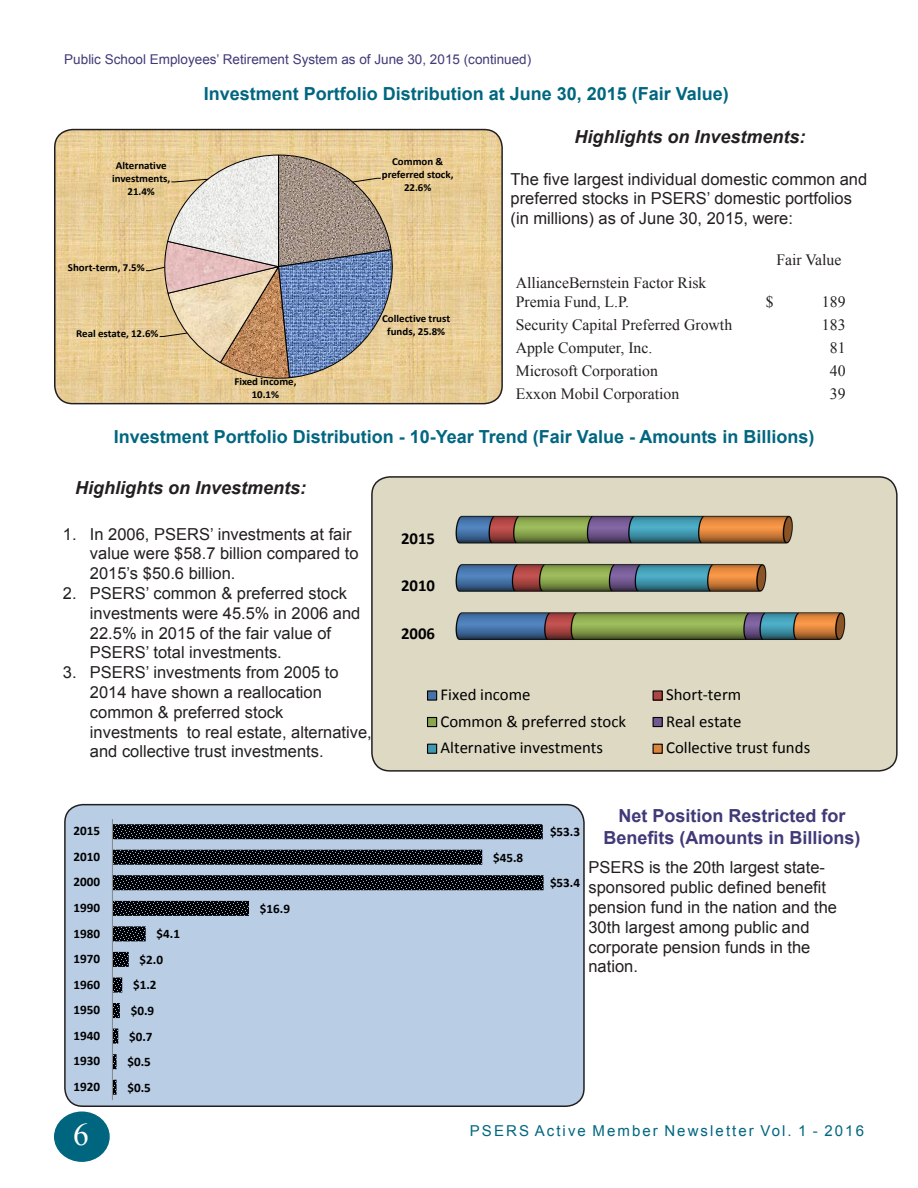
<style>
.page{position:relative;width:918px;height:1188px;background:#fff}
.page>*{position:absolute;margin:0;border:0;box-sizing:border-box;transform-origin:0 0}
.t1{font:31.5px "Times New Roman";color:#fff}
.t2{font:700 18px "Arial";color:#006680}
.t3{font:700 18px/21.6px "Arial";color:#403a77;text-align:center}
.t4{font:italic 700 18px "Arial";color:#231f20}
.t5{font:16.65px "Calibri";color:#000}
.t6{font:700 16.65px "Calibri";letter-spacing:-.005em;color:#000}
.t7{font:16.5px/19.8px "Arial";color:#231f20}
.t8{font:15.75px/18.9px "Times New Roman";color:#231f20}
.t9{font:15px "Arial";letter-spacing:.14em;color:#006680}
.t10{font:13.5px "Arial";color:#403a77}
.t11{font:700 13.05px/25.5px "Calibri";color:#000;text-align:justify}
.t12{font:700 10.65px/13px "Calibri";color:#000;text-align:center}
</style>
<div class="page">
<div style="left:55px;top:1112px;width:54px;height:49px;background:#006680;border-radius:50%"></div>
<div style="left:54px;top:1112px;width:56px;height:50px;border:2px solid #006680;border-radius:50%"></div>
<svg style="left:55px;top:130px;width:447px;height:274px;background:#e8cc94"></svg>
<svg style="left:145px;top:155px;width:256px;height:225px;background:#c0b3a4"></svg>
<div style="left:54px;top:129px;width:449px;height:275px;border:2px solid #231f20;border-radius:18px"></div>
<div style="left:65px;top:805px;width:519px;height:301px;background:#b9cde5"></div>
<div style="left:113px;top:819px;width:443px;height:281px;background:#b9cde5"></div>
<svg style="left:113px;top:824px;width:431px;height:271px;background:#99abbf"></svg>
<hr style="left:112px;top:819px;width:1px;height:281px;background:#868686">
<div style="left:64px;top:804px;width:521px;height:303px;border:2px solid #231f20;border-radius:18px"></div>
<div style="left:372px;top:477px;width:523px;height:294px;background:#ddd9c3"></div>
<div style="left:389px;top:494px;width:491px;height:166px;background:#ddd9c3"></div>
<img style="left:455px;top:515px;width:391px;height:125px">
<div style="left:427px;top:690px;width:10px;height:11px;background:#4572a7;border:1px solid #000"></div>
<div style="left:653px;top:691px;width:9px;height:9px;background:#aa4643"></div>
<div style="left:653px;top:690px;width:10px;height:11px;border:1px solid #000"></div>
<div style="left:427px;top:717px;width:10px;height:10px;background:#89a54e;border:1px solid #000"></div>
<div style="left:653px;top:718px;width:9px;height:9px;background:#71588f"></div>
<div style="left:653px;top:717px;width:10px;height:10px;border:1px solid #000"></div>
<div style="left:427px;top:744px;width:10px;height:10px;background:#4198af;border:1px solid #000"></div>
<div style="left:653px;top:744px;width:9px;height:9px;background:#db843d"></div>
<div style="left:653px;top:744px;width:10px;height:10px;border:1px solid #000"></div>
<div style="left:371px;top:476px;width:527px;height:296px;border:2px solid #231f20;border-radius:18px"></div>
<p class="t10" style="left:64px;top:50px;width:468px">Public School Employees’ Retirement System as of June 30, 2015 (continued)</p>
<p class="t2" style="left:204px;top:81px;width:527px">Investment Portfolio Distribution at June 30, 2015 (Fair Value)</p>
<p class="t12" style="left:112px;top:159px;width:60px">Alternative investments,<br>21.4%</p>
<p class="t12" style="left:68px;top:261px;width:78px">Short-term, 7.5%</p>
<p class="t12" style="left:76px;top:326px;width:84px">Real estate, 12.6%</p>
<p class="t12" style="left:234px;top:375px;width:64px">Fixed income,<br>10.1%</p>
<p class="t12" style="left:382px;top:155px;width:73px">Common &amp; preferred stock,<br>22.6%</p>
<p class="t12" style="left:382px;top:312px;width:70px">Collective trust funds, 25.8%</p>
<p class="t4" style="left:575px;top:125px;width:233px">Highlights on Investments:</p>
<p class="t7" style="left:511px;top:169px;width:358px">The five largest individual domestic common and preferred stocks in PSERS’ domestic portfolios (in millions) as of June 30, 2015, were:</p>
<p class="t8" style="left:776px;top:251px;width:66px">Fair Value</p>
<p class="t8" style="left:516px;top:273px;width:192px">AllianceBernstein Factor Risk<br>Premia Fund, L.P.</p>
<p class="t8" style="left:766px;top:292px;width:9px">$</p>
<p class="t8" style="left:822px;top:292px;width:25px">189</p>
<p class="t8" style="left:516px;top:315px;width:218px">Security Capital Preferred Growth</p>
<p class="t8" style="left:822px;top:315px;width:25px">183</p>
<p class="t8" style="left:516px;top:338px;width:138px">Apple Computer, Inc.</p>
<p class="t8" style="left:830px;top:338px;width:17px">81</p>
<p class="t8" style="left:516px;top:361px;width:144px">Microsoft Corporation</p>
<p class="t8" style="left:830px;top:361px;width:17px">40</p>
<p class="t8" style="left:516px;top:384px;width:165px">Exxon Mobil Corporation</p>
<p class="t8" style="left:830px;top:384px;width:17px">39</p>
<p class="t2" style="left:114px;top:424px;width:702px">Investment Portfolio Distribution - 10-Year Trend (Fair Value - Amounts in Billions)</p>
<p class="t4" style="left:75px;top:476px;width:233px">Highlights on Investments:</p>
<p class="t7" style="left:90px;top:524px;width:270px;text-indent:-27px">1. In 2006, PSERS’ investments at fair value were $58.7 billion compared to<br>2015’s $50.6 billion.</p>
<p class="t7" style="left:90px;top:584px;width:272px;text-indent:-27px">2. PSERS’ common &amp; preferred stock investments were 45.5% in 2006 and<br>22.5% in 2015 of the fair value of<br>PSERS’ total investments.</p>
<p class="t7" style="left:90px;top:663px;width:283px;text-indent:-27px">3. PSERS’ investments from 2005 to 2014 have shown a reallocation common &amp; preferred stock investments to real estate, alternative, and collective trust investments.</p>
<p class="t11" style="left:73px;top:818px;width:28px">2015<br>2010<br>2000<br>1990<br>1980<br>1970<br>1960<br>1950<br>1940<br>1930<br>1920</p>
<p class="t11" style="left:157px;top:921px;width:25px">$4.1</p>
<p class="t11" style="left:140px;top:947px;width:25px">$2.0</p>
<p class="t11" style="left:133px;top:972px;width:25px">$1.2</p>
<p class="t11" style="left:131px;top:998px;width:25px">$0.9</p>
<p class="t11" style="left:129px;top:1023px;width:25px">$0.7</p>
<p class="t11" style="left:128px;top:1049px;width:25px">$0.5</p>
<p class="t11" style="left:128px;top:1075px;width:25px">$0.5</p>
<p class="t11" style="left:260px;top:896px;width:32px">$16.9</p>
<p class="t6" style="left:401px;top:527px;width:35px">2015</p>
<p class="t6" style="left:401px;top:575px;width:35px">2010</p>
<p class="t6" style="left:401px;top:623px;width:35px">2006</p>
<p class="t5" style="left:441px;top:684px;width:91px">Fixed income</p>
<p class="t5" style="left:666px;top:684px;width:77px">Short-term</p>
<p class="t5" style="left:441px;top:711px;width:187px">Common &amp; preferred stock</p>
<p class="t5" style="left:666px;top:711px;width:77px">Real estate</p>
<p class="t5" style="left:441px;top:737px;width:164px">Alternative investments</p>
<p class="t5" style="left:666px;top:737px;width:146px">Collective trust funds</p>
<p class="t11" style="left:493px;top:845px;width:32px">$45.8</p>
<p class="t11" style="left:550px;top:819px;width:32px">$53.3</p>
<p class="t11" style="left:550px;top:870px;width:32px">$53.4</p>
<p class="t3" style="left:604px;top:805px;width:259px">Net Position Restricted for<br>Benefits (Amounts in Billions)</p>
<p class="t7" style="left:588px;top:858px;width:239px">PSERS is the 20th largest state&shy;sponsored public defined benefit</p>
<p class="t7" style="left:588px;top:897px;width:250px">pension fund in the nation and the</p>
<p class="t7" style="left:588px;top:917px;width:223px">30th largest among public and</p>
<p class="t7" style="left:588px;top:937px;width:223px">corporate pension funds in the</p>
<p class="t7" style="left:588px;top:957px;width:51px">nation.</p>
<h1 class="t1" style="left:73px;top:1114px;width:17px">6</h1>
<p class="t9" style="left:470px;top:1121px;width:396px">PSERS Active Member Newsletter Vol. 1 - 2016</p>
</div>
